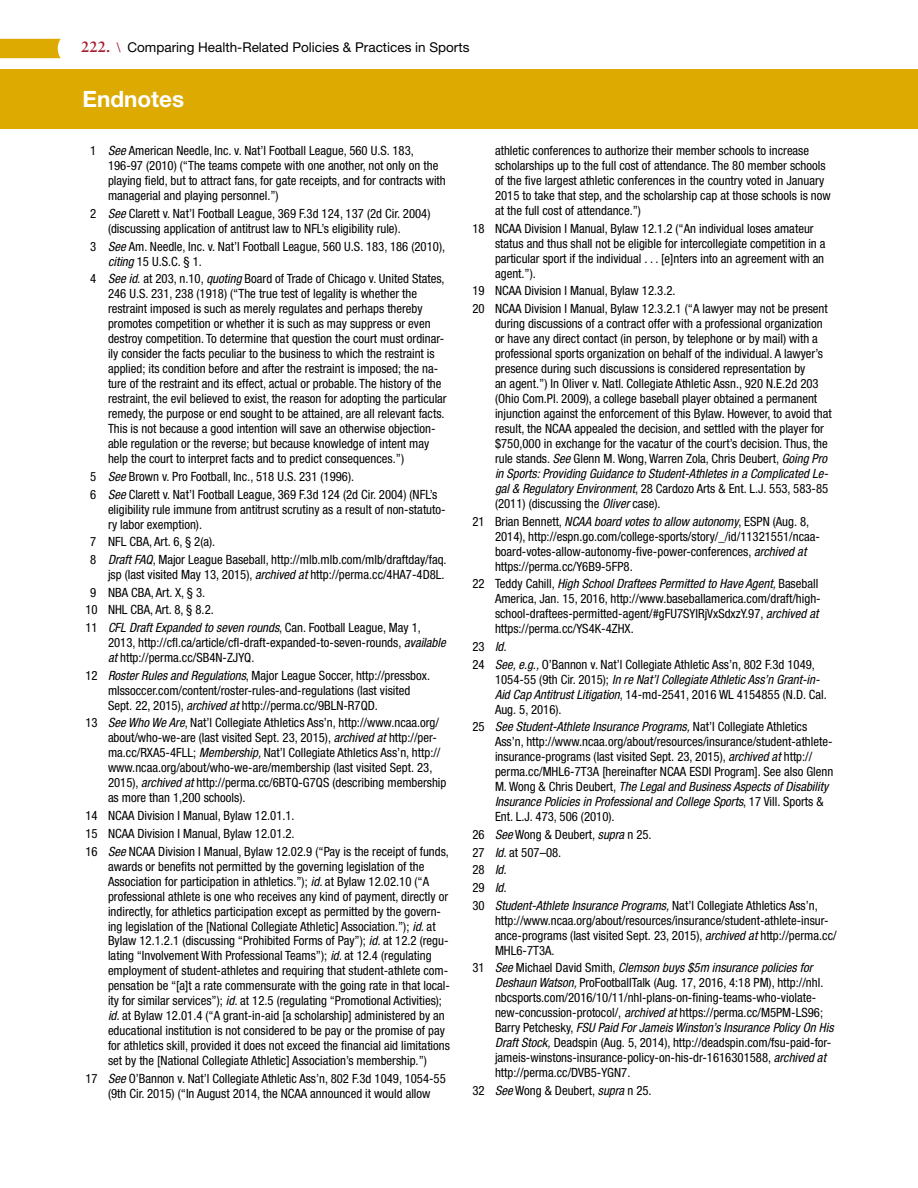
<style>
.page{position:relative;width:918px;height:1188px;background:#fff}
.page>*{position:absolute;margin:0;border:0;box-sizing:border-box;transform-origin:0 0}
.t1{font:700 22.5px "Helvetica Neue LT Std";color:#fff}
.t2{font:13.5px "Helvetica Neue LT Std";color:#000}
.t3{font:condensed 12.75px/15px "Helvetica Neue LT Std";color:#000}
.t4{font:italic condensed 12.75px "Helvetica Neue LT Std";color:#000}
.s1{font-family:"Sabon";font-weight:700;font-size:15px;color:#a51e31}
.s2{font-family:"Sabon";color:#a51e31}
.s3{font-style:italic}
.s4{font-style:normal}
</style>
<div class="page">
<svg style="left:0;top:39px;width:61px;height:19px"></svg>
<div style="left:0;top:69px;width:918px;height:60px;background:#dcaa00"></div>
<p class="t2" style="left:81px;top:39px;width:390px"><span class="s1">222.</span> <span class="s2">\</span> Comparing Health-Related Policies &amp; Practices in Sports</p>
<h1 class="t1" style="left:82px;top:85px;width:103px">Endnotes</h1>
<p class="t3" style="left:108px;top:143px;width:339px;text-indent:-18px">1 <span class="s3">See</span> American Needle, Inc. v. Nat’l Football League, 560 U.S. 183, 196-97 (2010) (“The teams compete with one another, not only on the playing field, but to attract fans, for gate receipts, and for contracts with managerial and playing personnel.”)</p>
<p class="t3" style="left:108px;top:206px;width:324px;text-indent:-18px">2 <span class="s3">See</span> Clarett v. Nat’l Football League, 369 F.3d 124, 137 (2d Cir. 2004) (discussing application of antitrust law to NFL’s eligibility rule).</p>
<p class="t3" style="left:108px;top:239px;width:339px;text-indent:-18px">3 <span class="s3">See</span> Am. Needle, Inc. v. Nat’l Football League, 560 U.S. 183, 186 (2010), <span class="s3">citing</span> 15 U.S.C. § 1.</p>
<p class="t3" style="left:108px;top:271px;width:340px;text-indent:-18px">4 <span class="s3">See id.</span> at 203, n.10, <span class="s3">quoting</span> Board of Trade of Chicago v. United States, 246 U.S. 231, 238 (1918) (“The true test of legality is whether the restraint imposed is such as merely regulates and perhaps thereby promotes competition or whether it is such as may suppress or even destroy competition. To determine that question the court must ordinar&shy;ily consider the facts peculiar to the business to which the restraint is applied; its condition before and after the restraint is imposed; the na&shy;ture of the restraint and its effect, actual or probable. The history of the restraint, the evil believed to exist, the reason for adopting the particular remedy, the purpose or end sought to be attained, are all relevant facts.<br>This is not because a good intention will save an otherwise objection&shy;able regulation or the reverse; but because knowledge of intent may help the court to interpret facts and to predict consequences.”)</p>
<p class="t3" style="left:90px;top:467px;width:349px;line-height:17.7px">5 <span class="s3">See</span> Brown v. Pro Football, Inc<span class="s3">.</span>, 518 U.S. 231 (1996).<br>6 <span class="s3">See</span> Clarett v. Nat’l Football League, 369 F.3d 124 (2d Cir. 2004) (NFL’s</p>
<p class="t3" style="left:108px;top:502px;width:339px">eligibility rule immune from antitrust scrutiny as a result of non-statuto&shy;ry labor exemption).</p>
<p class="t3" style="left:90px;top:533px;width:358px;line-height:17.7px">7 NFL CBA, Art. 6, § 2(a).<br>8 <span class="s3">Draft FAQ</span>, Major League Baseball, http://mlb.mlb.com/mlb/draftday/faq.</p>
<p class="t3" style="left:108px;top:567px;width:338px">jsp (last visited May 13, 2015), <span class="s3">archived at</span> http://perma.cc/4HA7-4D8L.</p>
<p class="t3" style="left:90px;top:585px;width:117px">9 NBA CBA, Art. X, § 3.</p>
<p class="t3" style="left:85px;top:602px;width:130px">10 NHL CBA, Art. 8, § 8.2.</p>
<p class="t4" style="left:85px;top:620px;width:337px"><span class="s4">11</span> CFL Draft Expanded to seven rounds<span class="s4">, Can. Football League, May 1,</span></p>
<p class="t3" style="left:108px;top:635px;width:339px">2013, http://cfl.ca/article/cfl-draft-expanded-to-seven-rounds, <span class="s3">available at</span> http://perma.cc/SB4N-ZJYQ.</p>
<p class="t3" style="left:108px;top:668px;width:324px;text-indent:-23px">12 <span class="s3">Roster Rules and Regulations</span>, Major League Soccer, http://pressbox. mlssoccer.com/content/roster-rules-and-regulations (last visited<br>Sept. 22, 2015), <span class="s3">archived at</span> http://perma.cc/9BLN-R7QD.</p>
<p class="t3" style="left:108px;top:715px;width:340px;text-indent:-23px">13 <span class="s3">See Who We Are</span>, Nat’l Collegiate Athletics Ass’n, http://www.ncaa.org/ about/who-we-are (last visited Sept. 23, 2015), <span class="s3">archived at</span> http://per&shy;ma.cc/RXA5-4FLL; <span class="s3">Membership,</span> Nat’l Collegiate Athletics Ass’n, http:// www.ncaa.org/about/who-we-are/membership (last visited Sept. 23, 2015), <span class="s3">archived at</span> http://perma.cc/6BTQ-G7QS (describing membership as more than 1,200 schools).</p>
<p class="t3" style="left:85px;top:807px;width:365px;line-height:17.7px">14 NCAA Division I Manual, Bylaw 12.01.1.<br>15 NCAA Division I Manual, Bylaw 12.01.2.<br>16 <span class="s3">See</span> NCAA Division I Manual, Bylaw 12.02.9 (“Pay is the receipt of funds,</p>
<p class="t3" style="left:108px;top:858px;width:344px">awards or benefits not permitted by the governing legislation of the Association for participation in athletics.”); <span class="s3">id.</span> at Bylaw 12.02.10 (“A professional athlete is one who receives any kind of payment, directly or indirectly, for athletics participation except as permitted by the govern&shy;ing legislation of the [National Collegiate Athletic] Association.”); <span class="s3">id.</span> at Bylaw 12.1.2.1 (discussing “Prohibited Forms of Pay”); <span class="s3">id.</span> at 12.2 (regu&shy;lating “Involvement With Professional Teams”); <span class="s3">id.</span> at 12.4 (regulating employment of student-athletes and requiring that student-athlete com&shy;pensation be “[a]t a rate commensurate with the going rate in that local&shy;ity for similar services”); <span class="s3">id.</span> at 12.5 (regulating “Promotional Activities); <span class="s3">id.</span> at Bylaw 12.01.4 (“A grant-in-aid [a scholarship] administered by an educational institution is not considered to be pay or the promise of pay for athletics skill, provided it does not exceed the financial aid limitations set by the [National Collegiate Athletic] Association’s membership.”)</p>
<p class="t3" style="left:85px;top:1071px;width:362px;text-align:center">17 <span class="s3">See</span> O’Bannon v. Nat’l Collegiate Athletic Ass’n, 802 F.3d 1049, 1054-55 (9th Cir. 2015) (“In August 2014, the NCAA announced it would allow</p>
<p class="t3" style="left:495px;top:143px;width:337px">athletic conferences to authorize their member schools to increase scholarships up to the full cost of attendance. The 80 member schools of the five largest athletic conferences in the country voted in January 2015 to take that step, and the scholarship cap at those schools is now at the full cost of attendance.”)</p>
<p class="t3" style="left:495px;top:221px;width:332px;text-indent:-23px">18 NCAA Division I Manual, Bylaw 12.1.2 (“An individual loses amateur status and thus shall not be eligible for intercollegiate competition in a particular sport if the individual . . . [e]nters into an agreement with an agent.”).</p>
<p class="t3" style="left:473px;top:282px;width:357px;line-height:17.7px">19 NCAA Division I Manual, Bylaw 12.3.2.<br>20 NCAA Division I Manual, Bylaw 12.3.2.1 (“A lawyer may not be present</p>
<p class="t3" style="left:495px;top:316px;width:338px">during discussions of a contract offer with a professional organization or have any direct contact (in person, by telephone or by mail) with a professional sports organization on behalf of the individual. A lawyer’s presence during such discussions is considered representation by<br>an agent.”) In Oliver v. Natl. Collegiate Athletic Assn., 920 N.E.2d 203 (Ohio Com.Pl. 2009), a college baseball player obtained a permanent injunction against the enforcement of this Bylaw. However, to avoid that result, the NCAA appealed the decision, and settled with the player for $750,000 in exchange for the vacatur of the court’s decision. Thus, the rule stands. <span class="s3">See</span> Glenn M. Wong, Warren Zola, Chris Deubert, <span class="s3">Going Pro in Sports: Providing Guidance to Student-Athletes in a Complicated Le&shy;gal &amp; Regulatory Environment</span>, 28 Cardozo Arts &amp; Ent. L.J. 553, 583-85 (2011) (discussing the <span class="s3">Oliver</span> case).</p>
<p class="t3" style="left:495px;top:514px;width:327px;text-indent:-23px">21 Brian Bennett, <span class="s3">NCAA board votes to allow autonomy</span>, ESPN (Aug. 8, 2014), http://espn.go.com/college-sports/story/_/id/11321551/ncaa&shy;board-votes-allow-autonomy-five-power-conferences, <span class="s3">archived at </span>https://perma.cc/Y6B9-5FP8.</p>
<p class="t3" style="left:495px;top:576px;width:327px;text-indent:-23px">22 Teddy Cahill, <span class="s3">High School Draftees Permitted to Have Agent,</span> Baseball America, Jan. 15, 2016, http://www.baseballamerica.com/draft/high&shy;school-draftees-permitted-agent/#gFU7SYIRjVxSdxzY.97, <span class="s3">archived at </span>https://perma.cc/YS4K-4ZHX.</p>
<p class="t3" style="left:473px;top:638px;width:344px;line-height:17.7px">23 <span class="s3">Id.<br></span>24 <span class="s3">See, e.g.,</span> O’Bannon v. Nat’l Collegiate Athletic Ass’n, 802 F.3d 1049,</p>
<p class="t3" style="left:495px;top:672px;width:333px">1054-55 (9th Cir. 2015); <span class="s3">In re Nat’l Collegiate Athletic Ass’n Grant-in-<br>Aid Cap Antitrust Litigation</span>, 14-md-2541, 2016 WL 4154855 (N.D. Cal.<br>Aug. 5, 2016).</p>
<p class="t3" style="left:495px;top:719px;width:340px;text-indent:-23px">25 <span class="s3">See Student-Athlete Insurance Programs,</span> Nat’l Collegiate Athletics Ass’n, http://www.ncaa.org/about/resources/insurance/student-athlete&shy;insurance-programs (last visited Sept. 23, 2015), <span class="s3">archived at</span> http:// perma.cc/MHL6-7T3A [hereinafter NCAA ESDI Program]. See also Glenn M. Wong &amp; Chris Deubert, <span class="s3">The Legal and Business Aspects of Disability Insurance Policies in Professional and College Sports</span>, 17 Vill. Sports &amp; Ent. L.J. 473, 506 (2010).</p>
<p class="t3" style="left:473px;top:826px;width:347px;line-height:17.7px">26 <span class="s3">See</span> Wong &amp; Deubert, <span class="s3">supra</span> n 25.<br>27 <span class="s3">Id.</span> at 507–08.<br>28 <span class="s3">Id.<br></span>29 <span class="s3">Id.<br></span>30 <span class="s3">Student-Athlete Insurance Programs,</span> Nat’l Collegiate Athletics Ass’n,</p>
<p class="t3" style="left:495px;top:913px;width:343px">http://www.ncaa.org/about/resources/insurance/student-athlete-insur&shy;ance-programs (last visited Sept. 23, 2015), <span class="s3">archived at</span> http://perma.cc/<br>MHL6-7T3A.</p>
<p class="t3" style="left:495px;top:960px;width:340px;text-indent:-23px">31 <span class="s3">See</span> Michael David Smith, <span class="s3">Clemson buys $5m insurance policies for Deshaun Watson,</span> ProFootballTalk (Aug. 17, 2016, 4:18 PM), http://nhl. nbcsports.com/2016/10/11/nhl-plans-on-fining-teams-who-violate&shy;new-concussion-protocol/, <span class="s3">archived at</span> https://perma.cc/M5PM-LS96; Barry Petchesky, <span class="s3">FSU Paid For Jameis Winston’s Insurance Policy On His Draft Stock,</span> Deadspin (Aug. 5, 2014), http://deadspin.com/fsu-paid-for&shy;jameis-winstons-insurance-policy-on-his-dr-1616301588, <span class="s3">archived at </span>http://perma.cc/DVB5-YGN7.</p>
<p class="t3" style="left:473px;top:1083px;width:181px">32 <span class="s3">See</span> Wong &amp; Deubert, <span class="s3">supra</span> n 25.</p>
</div>
